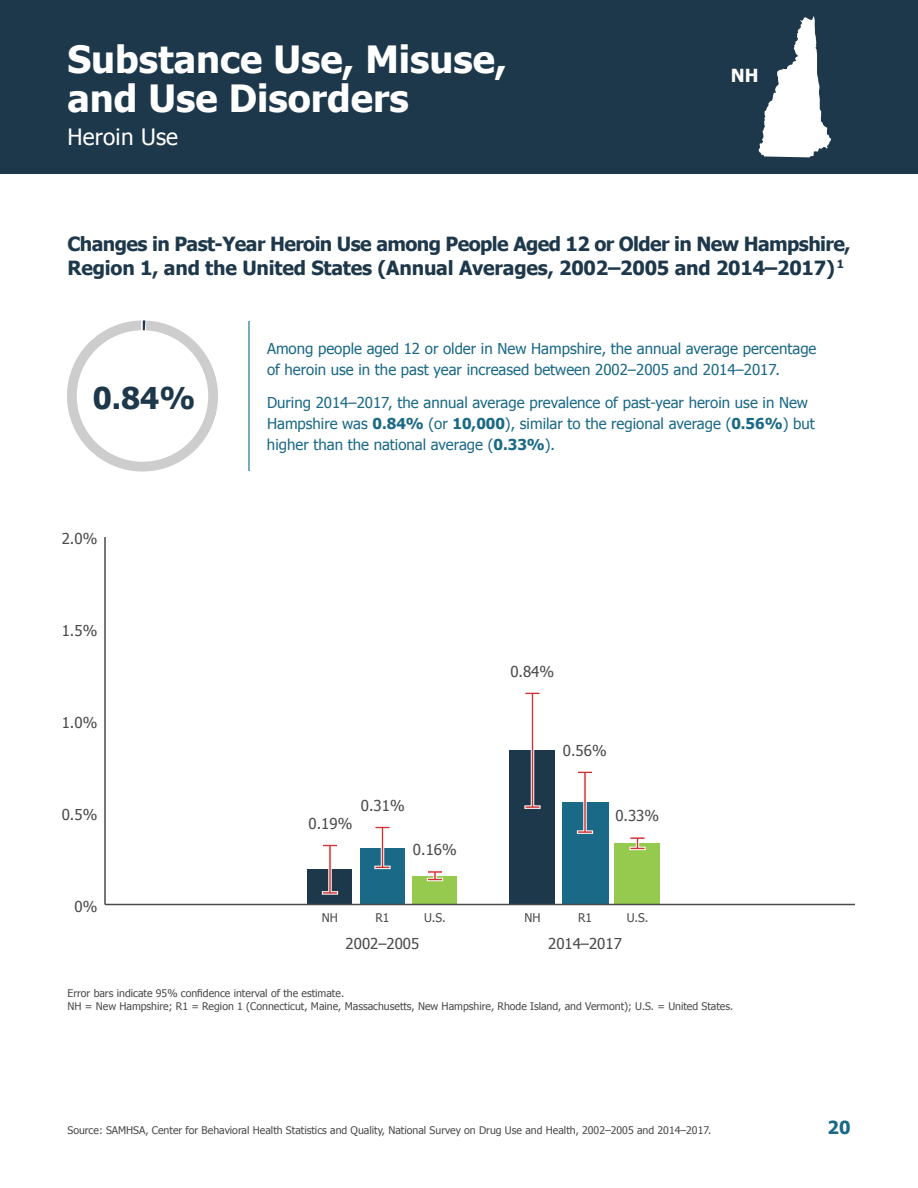
<style>
.page{position:relative;width:918px;height:1188px;background:#fff}
.page>*{position:absolute;margin:0;border:0;box-sizing:border-box;transform-origin:0 0}
.t1{font:700 37.5px "Tahoma";color:#fff}
.t2{font:700 30px "Tahoma";color:#1e384b}
.t3{font:22.5px "Tahoma";letter-spacing:.01em;color:#fff}
.t4{font:700 19.5px/23.4px "Tahoma";letter-spacing:-.03em;color:#1e384b}
.t5{font:700 18px "Tahoma";color:#1a6986}
.t6{font:700 18px "Tahoma";color:#fff}
.t7{font:15px/21px "Tahoma";color:#1a6986}
.t8{font:15px "Tahoma";color:#4a4a4a}
.t9{font:12px "Tahoma";color:#4a4a4a}
.t10{font:10.5px/12.6px "Tahoma";color:#4a4a4a}
.s1{font-weight:700}
</style>
<div class="page">
<div style="left:0;top:0;width:918px;height:174px;background:#1e384b"></div>
<svg style="left:759px;top:16px;width:72px;height:141px"></svg>
<svg style="left:67px;top:320px;width:151px;height:152px"></svg>
<hr style="left:141px;top:309px;width:2px;height:87px;background:#fff">
<hr style="left:248px;top:321px;width:2px;height:150px;background:#1a6986">
<div style="left:308px;top:869px;width:44px;height:35px;background:#1e384b"></div>
<svg style="left:322px;top:844px;width:16px;height:50px"></svg>
<div style="left:360px;top:848px;width:45px;height:56px;background:#1a6986"></div>
<svg style="left:375px;top:826px;width:15px;height:43px"></svg>
<div style="left:412px;top:876px;width:46px;height:28px;background:#96ca4f"></div>
<svg style="left:427px;top:871px;width:16px;height:10px"></svg>
<div style="left:510px;top:750px;width:45px;height:154px;background:#1e384b"></div>
<svg style="left:525px;top:692px;width:15px;height:117px"></svg>
<div style="left:562px;top:802px;width:46px;height:102px;background:#1a6986"></div>
<svg style="left:577px;top:771px;width:16px;height:63px"></svg>
<div style="left:615px;top:843px;width:45px;height:61px;background:#96ca4f"></div>
<svg style="left:630px;top:837px;width:15px;height:13px"></svg>
<hr style="left:104px;top:537px;width:2px;height:367px;background:#4a4a4a">
<hr style="left:105px;top:904px;width:750px;height:1px;background:#4a4a4a">
<h1 class="t1" style="left:68px;top:33px;width:441px">Substance Use, Misuse,</h1>
<h1 class="t1" style="left:68px;top:72px;width:343px">and Use Disorders</h1>
<h3 class="t3" style="left:68px;top:122px;width:112px">Heroin Use</h3>
<p class="t6" style="left:731px;top:63px;width:29px">NH</p>
<h4 class="t4" style="left:68px;top:231px;width:785px">Changes in Past-Year Heroin Use among People Aged 12 or Older in New Hampshire,<br>Region 1, and the United States (Annual Averages, 2002–2005 and 2014–2017) <sup>1</sup></h4>
<h2 class="t2" style="left:93px;top:377px;width:104px">0.84%</h2>
<p class="t8" style="left:62px;top:529px;width:37px">2.0%</p>
<p class="t8" style="left:62px;top:621px;width:37px">1.5%</p>
<p class="t8" style="left:62px;top:712px;width:37px">1.0%</p>
<p class="t8" style="left:62px;top:804px;width:37px">0.5%</p>
<p class="t8" style="left:74px;top:896px;width:24px">0%</p>
<p class="t7" style="left:267px;top:337px;width:551px">Among people aged 12 or older in New Hampshire, the annual average percentage of heroin use in the past year increased between 2002–2005 and 2014–2017.</p>
<p class="t7" style="left:267px;top:391px;width:549px">During 2014–2017, the annual average prevalence of past-year heroin use in New<br>Hampshire was <span class="s1">0.84%</span> (or <span class="s1">10,000</span>), similar to the regional average (<span class="s1">0.56%</span>) but higher than the national average (<span class="s1">0.33%</span>).</p>
<p class="t8" style="left:309px;top:813px;width:45px">0.19%</p>
<p class="t8" style="left:361px;top:795px;width:45px">0.31%</p>
<p class="t8" style="left:413px;top:840px;width:45px">0.16%</p>
<p class="t9" style="left:322px;top:909px;width:18px">NH</p>
<p class="t9" style="left:376px;top:909px;width:16px">R1</p>
<p class="t9" style="left:424px;top:909px;width:23px">U.S.</p>
<p class="t8" style="left:510px;top:661px;width:45px">0.84%</p>
<p class="t8" style="left:563px;top:740px;width:45px">0.56%</p>
<p class="t8" style="left:615px;top:806px;width:45px">0.33%</p>
<p class="t9" style="left:524px;top:909px;width:18px">NH</p>
<p class="t9" style="left:578px;top:909px;width:16px">R1</p>
<p class="t9" style="left:627px;top:909px;width:23px">U.S.</p>
<p class="t8" style="left:346px;top:934px;width:75px">2002–2005</p>
<p class="t8" style="left:548px;top:934px;width:75px">2014–2017</p>
<p class="t10" style="left:68px;top:986px;width:667px">Error bars indicate 95% confidence interval of the estimate.<br>NH = New Hampshire; R1 = Region 1 (Connecticut, Maine, Massachusetts, New Hampshire, Rhode Island, and Vermont); U.S. = United States.</p>
<p class="t10" style="left:68px;top:1123px;width:646px">Source: SAMHSA, Center for Behavioral Health Statistics and Quality, National Survey on Drug Use and Health, 2002–2005 and 2014–2017.</p>
<p class="t5" style="left:828px;top:1115px;width:24px">20</p>
</div>
